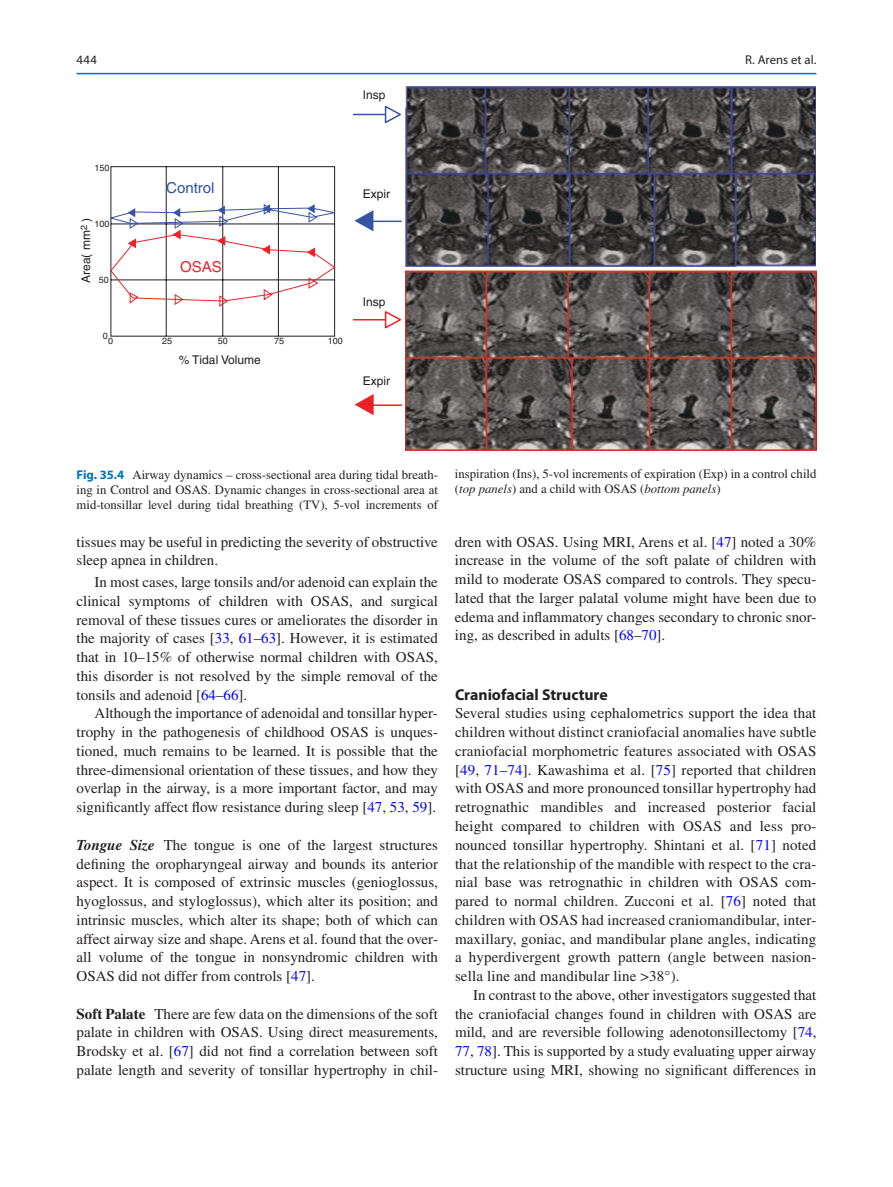
<style>
.page{position:relative;width:893px;height:1187px;background:#fff}
.page>*{position:absolute;margin:0;border:0;box-sizing:border-box;transform-origin:0 0}
.t1{font:700 15.75px "Myriad Pro";color:#231f20}
.t2{font:15px/18.8px "Times LT Std";color:#231f20;text-align:justify}
.t3{font:15px "Helvetica 2";color:#2d51a2}
.t4{font:15px "Helvetica 2";color:#ee2126}
.t5{font:12.75px/15px "Times LT Std";color:#231f20;text-align:justify}
.t6{font:12.75px "Myriad Pro Regular 2";letter-spacing:.005em;color:#231f20}
.t7{font:12.75px "Myriad Pro";color:#231f20}
.t8{font:12px "Helvetica 2";color:#1d1e1f}
.t9{font:9px "Helvetica 2";color:#1d1e1f}
.s1{font-family:"Myriad Pro";font-weight:700;color:#0073bc}
.s2{font-style:italic}
.s3{color:#00f}
.s4{font-weight:700;font-style:italic}
.s5{font-weight:700}
</style>
<div class="page">
<svg style="left:110px;top:166px;width:226px;height:171px"></svg>
<svg style="left:353px;top:105px;width:48px;height:19px"></svg>
<svg style="left:383px;top:311px;width:18px;height:18px"></svg>
<hr style="left:353px;top:319px;width:33px;height:1px;background:#ed2026">
<svg style="left:354px;top:210px;width:19px;height:21px"></svg>
<hr style="left:370px;top:220px;width:32px;height:2px;background:#3853a3">
<svg style="left:355px;top:394px;width:19px;height:21px"></svg>
<hr style="left:371px;top:404px;width:31px;height:2px;background:#ed2026">
<img style="left:405px;top:87px;width:411px;height:179px">
<img style="left:405px;top:270px;width:411px;height:180px">
<hr style="left:77px;top:73px;width:739px;height:1px;background:#0073bc">
<p class="t7" style="left:77px;top:52px;width:22px">444</p>
<p class="t8" style="left:363px;top:88px;width:24px">Insp</p>
<p class="t9" style="left:95px;top:162px;width:17px">150</p>
<p class="t8" style="left:79px;top:283px;width:67px;rotate:-90deg">Area( mm<sup>2</sup> )</p>
<p class="t9" style="left:95px;top:218px;width:17px">100</p>
<p class="t9" style="left:99px;top:275px;width:12px">50</p>
<p class="t3" style="left:166px;top:179px;width:50px">Control</p>
<p class="t4" style="left:180px;top:258px;width:43px">OSAS</p>
<p class="t9" style="left:103px;top:331px;width:7px">0</p>
<p class="t9" style="left:108px;top:336px;width:7px">0</p>
<p class="t9" style="left:162px;top:336px;width:12px">25</p>
<p class="t9" style="left:218px;top:336px;width:12px">50</p>
<p class="t9" style="left:274px;top:336px;width:12px">75</p>
<p class="t9" style="left:328px;top:336px;width:17px">100</p>
<p class="t8" style="left:179px;top:353px;width:83px">% Tidal Volume</p>
<p class="t8" style="left:363px;top:187px;width:29px">Expir</p>
<p class="t8" style="left:363px;top:295px;width:24px">Insp</p>
<p class="t8" style="left:363px;top:374px;width:29px">Expir</p>
<p class="t6" style="left:745px;top:52px;width:73px">R. Arens et al.</p>
<p class="t5" style="left:77px;top:467px;width:363px"><span class="s1">Fig. 35.4</span> Airway dynamics – cross-sectional area during tidal breath&shy;ing in Control and OSAS. Dynamic changes in cross-sectional area at mid-tonsillar level during tidal breathing (TV), 5-vol increments of</p>
<p class="t5" style="left:455px;top:466px;width:363px">inspiration (Ins), 5-vol increments of expiration (Exp) in a control child (<span class="s2">top panels</span>) and a child with OSAS (<span class="s2">bottom panels</span>)</p>
<p class="t2" style="left:77px;top:532px;width:363px">tissues may be useful in predicting the severity of obstructive sleep apnea in children.</p>
<p class="t2" style="left:77px;top:572px;width:363px;text-indent:18px">In most cases, large tonsils and/or adenoid can explain the clinical symptoms of children with OSAS, and surgical removal of these tissues cures or ameliorates the disorder in the majority of cases [<span class="s3">33</span>, <span class="s3">61</span>–<span class="s3">63</span>]. However, it is estimated that in 10–15% of otherwise normal children with OSAS, this disorder is not resolved by the simple removal of the tonsils and adenoid [<span class="s3">64</span>–<span class="s3">66</span>].</p>
<p class="t2" style="left:77px;top:704px;width:363px;text-indent:18px">Although the importance of adenoidal and tonsillar hyper&shy;trophy in the pathogenesis of childhood OSAS is unques&shy;tioned, much remains to be learned. It is possible that the three-dimensional orientation of these tissues, and how they overlap in the airway, is a more important factor, and may significantly affect flow resistance during sleep [<span class="s3">47</span>, <span class="s3">53</span>, <span class="s3">59</span>].</p>
<p class="t2" style="left:77px;top:835px;width:363px"><span class="s4">Tongue Size</span> The tongue is one of the largest structures defining the oropharyngeal airway and bounds its anterior aspect. It is composed of extrinsic muscles (genioglossus, hyoglossus, and styloglossus), which alter its position; and intrinsic muscles, which alter its shape; both of which can affect airway size and shape. Arens et al. found that the over&shy;all volume of the tongue in nonsyndromic children with OSAS did not differ from controls [<span class="s3">47</span>].</p>
<p class="t2" style="left:77px;top:1004px;width:363px"><span class="s5">Soft Palate</span> There are few data on the dimensions of the soft palate in children with OSAS. Using direct measurements, Brodsky et al. [<span class="s3">67</span>] did not find a correlation between soft palate length and severity of tonsillar hypertrophy in chil-</p>
<p class="t2" style="left:455px;top:532px;width:363px">dren with OSAS. Using MRI, Arens et al. [<span class="s3">47</span>] noted a 30% increase in the volume of the soft palate of children with mild to moderate OSAS compared to controls. They specu&shy;lated that the larger palatal volume might have been due to edema and inflammatory changes secondary to chronic snor&shy;ing, as described in adults [<span class="s3">68</span>–<span class="s3">70</span>].</p>
<p class="t1" style="left:455px;top:684px;width:154px">Craniofacial Structure</p>
<p class="t2" style="left:455px;top:704px;width:363px">Several studies using cephalometrics support the idea that children without distinct craniofacial anomalies have subtle craniofacial morphometric features associated with OSAS [<span class="s3">49</span>, <span class="s3">71</span>–<span class="s3">74</span>]. Kawashima et al. [<span class="s3">75</span>] reported that children with OSAS and more pronounced tonsillar hypertrophy had retrognathic mandibles and increased posterior facial height compared to children with OSAS and less pro&shy;nounced tonsillar hypertrophy. Shintani et al. [<span class="s3">71</span>] noted that the relationship of the mandible with respect to the cra&shy;nial base was retrognathic in children with OSAS com&shy;pared to normal children. Zucconi et al. [<span class="s3">76</span>] noted that children with OSAS had increased craniomandibular, inter&shy;maxillary, goniac, and mandibular plane angles, indicating a hyperdivergent growth pattern (angle between nasion&shy;sella line and mandibular line &gt;38°).</p>
<p class="t2" style="left:455px;top:985px;width:363px;text-indent:18px">In contrast to the above, other investigators suggested that the craniofacial changes found in children with OSAS are mild, and are reversible following adenotonsillectomy [<span class="s3">74</span>, <span class="s3">77</span>, <span class="s3">78</span>]. This is supported by a study evaluating upper airway structure using MRI, showing no significant differences in</p>
</div>
